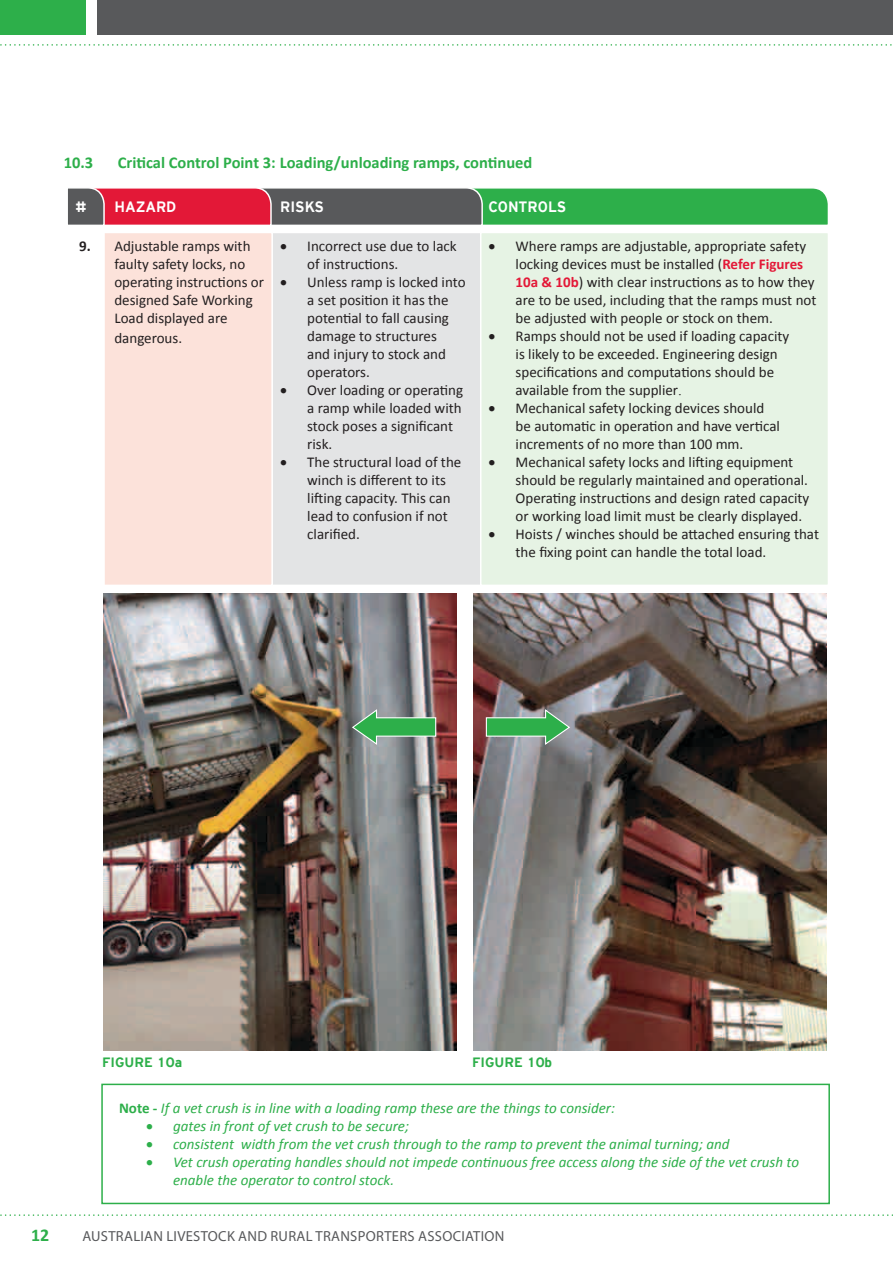
<style>
.page{position:relative;width:893px;height:1263px;background:#fff}
.page>*{position:absolute;margin:0;border:0;box-sizing:border-box;transform-origin:0 0}
.t1{font:700 18px "Calibri";color:#2daf4a}
.t2{font:700 16.5px "Calibri";color:#2daf4a}
.t3{font:15px/18px "Calibri";color:#231f20}
.t4{font:italic 15px/18px "Calibri";color:#2daf4a}
.t5{font:700 15px "Interstate";color:#fff;scale:.95 1}
.t6{font:700 15px "Interstate";color:#fff}
.t7{font:14.55px "Myriad Pro";letter-spacing:.02em;color:#58595b}
.t8{font:700 13.5px "Interstate";color:#2daf4a}
.s1{font-weight:700}
.s2{font-weight:700;color:#e31837}
.s3{font-family:"Times New Roman"}
.s4{font-weight:700;font-style:normal}
</style>
<div class="page">
<svg style="left:0;top:44px;width:892px;height:2px"></svg>
<svg style="left:0;top:1214px;width:893px;height:2px"></svg>
<div style="left:0;top:0;width:85px;height:34px;background:#2daf4a"></div>
<div style="left:98px;top:0;width:795px;height:34px;background:#58595b"></div>
<div style="left:101px;top:1084px;width:729px;height:120px;border:2px solid #2daf4a"></div>
<img style="left:473px;top:593px;width:353px;height:457px">
<img style="left:103px;top:593px;width:353px;height:457px">
<div style="left:271px;top:232px;width:212px;height:354px;background:#e3e4e5;border:2px solid #fff"></div>
<div style="left:101px;top:232px;width:172px;height:354px;background:#fce2da;border:2px solid #fff"></div>
<div style="left:66px;top:232px;width:39px;height:355px;background:#fff"></div>
<div style="left:480px;top:232px;width:349px;height:354px;background:#e6f3e4;border:2px solid #fff"></div>
<svg style="left:68px;top:188px;width:760px;height:37px;background:#687651"></svg>
<svg style="left:485px;top:708px;width:86px;height:37px;background:#6da47b"></svg>
<svg style="left:351px;top:708px;width:86px;height:37px;background:#6aa278"></svg>
<p class="t2" style="left:64px;top:152px;width:31px">10.3</p>
<p class="t2" style="left:118px;top:152px;width:416px">Critical Control Point 3: Loading/unloading ramps, continued</p>
<p class="t6" style="left:75px;top:198px;width:13px">#</p>
<p class="t5" style="left:114px;top:198px;width:45px">HAZARD</p>
<p class="t5" style="left:280px;top:198px;width:20px">RISKS</p>
<p class="t5" style="left:489px;top:198px;width:21px">CONTROLS</p>
<p class="t3" style="left:114px;top:237px;width:151px;text-indent:-35px"><span class="s1">9.</span> Adjustable ramps with faulty safety locks, no operating instructions or designed Safe Working<br>Load displayed are</p>
<p class="t3" style="left:114px;top:329px;width:69px">dangerous.</p>
<p class="t3" style="left:516px;top:237px;width:302px;text-indent:-27px">• Where ramps are adjustable, appropriate safety locking devices must be installed (<span class="s2">Refer Figures 10a &amp; 10b</span>) with clear instructions as to how they are to be used, including that the ramps must not be adjusted with people or stock on them.</p>
<p class="t3" style="left:516px;top:327px;width:275px;text-indent:-27px">• Ramps should not be used if loading capacity is likely to be exceeded. Engineering design specifications and computations should be available from the supplier<span class="s3">.</span></p>
<p class="t3" style="left:516px;top:399px;width:266px;text-indent:-27px">• Mechanical safety locking devices should be automatic in operation and have vertical increments of no more than 100 mm.</p>
<p class="t3" style="left:516px;top:453px;width:295px;text-indent:-27px">• Mechanical safety locks and lifting equipment should be regularly maintained and operational.<br>Operating instructions and design rated capacity or working load limit must be clearly displayed.</p>
<p class="t3" style="left:516px;top:525px;width:305px;text-indent:-27px">• Hoists / winches should be attached ensuring that the fixing point can handle the total load.</p>
<p class="t3" style="left:307px;top:237px;width:151px;text-indent:-27px">• Incorrect use due to lack of instructions.</p>
<p class="t3" style="left:307px;top:273px;width:160px;text-indent:-27px">• Unless ramp is locked into a set position it has the potential to fall causing damage to structures<br>and injury to stock and operators.</p>
<p class="t3" style="left:307px;top:381px;width:157px;text-indent:-27px">• Over loading or operating a ramp while loaded with stock poses a significant risk.</p>
<p class="t3" style="left:307px;top:453px;width:156px;text-indent:-27px">• The structural load of the winch is different to its lifting capacity. This can lead to confusion if not clarified.</p>
<p class="t8" style="left:102px;top:1055px;width:18px">FIGURE</p>
<p class="t8" style="left:157px;top:1055px;width:27px">10A</p>
<p class="t8" style="left:472px;top:1055px;width:18px">FIGURE</p>
<p class="t8" style="left:527px;top:1055px;width:27px">10B</p>
<p class="t4" style="left:119px;top:1098px;width:497px"><span class="s4">Note -</span> If a vet crush is in line with a loading ramp these are the things to consider:</p>
<p class="t4" style="left:146px;top:1116px;width:264px">• gates in front of vet crush to be secure;</p>
<p class="t4" style="left:146px;top:1134px;width:585px">• consistent width from the vet crush through to the ramp to prevent the animal turning; and</p>
<p class="t4" style="left:173px;top:1152px;width:628px;text-indent:-27px">• Vet crush operating handles should not impede continuous free access along the side of the vet crush to enable the operator to control stock.</p>
<p class="t1" style="left:31px;top:1223px;width:20px">12</p>
<p class="t7" style="left:82px;top:1227px;width:424px">AUSTRALIAN LIVESTOCK AND RURAL TRANSPORTERS ASSOCIATION</p>
</div>
